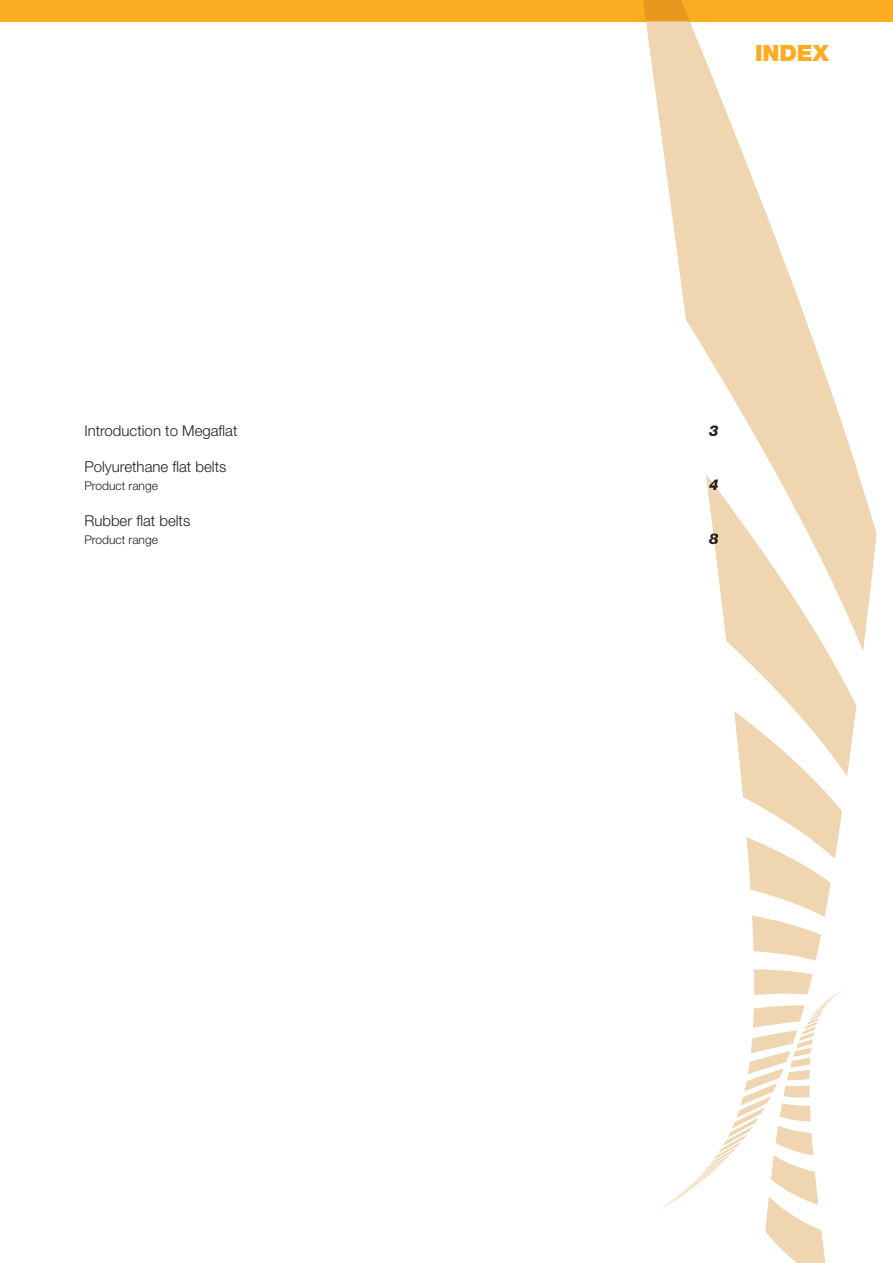
<style>
.page{position:relative;width:893px;height:1263px;background:#fff}
.page>*{position:absolute;margin:0;border:0;box-sizing:border-box;transform-origin:0 0}
.t1{font:900 22.5px "Helvetica Neue LT Std";letter-spacing:-.005em;color:#fbac20}
.t2{font:300 15px "Helvetica Neue LT Std";color:#231f20}
.t3{font:italic 800 15px "Helvetica Neue LT Std";color:#231f20}
.t4{font:italic 800 15px "Helvetica Neue LT Std";color:#211609}
.t5{font:300 12px "Helvetica Neue LT Std";color:#231f20}
</style>
<div class="page">
<div style="left:0;top:0;width:893px;height:21px;background:#fbac20"></div>
<svg style="left:643px;top:21px;width:234px;height:630px"></svg>
<svg style="left:643px;top:0;width:47px;height:21px"></svg>
<svg style="left:706px;top:474px;width:150px;height:302px;fill:#f0d6b0"></svg>
<svg style="left:709px;top:479px;width:9px;height:11px"></svg>
<svg style="left:713px;top:533px;width:5px;height:11px"></svg>
<svg style="left:660px;top:711px;width:184px;height:552px"></svg>
<h1 class="t1" style="left:755px;top:39px;width:76px">INDEX</h1>
<p class="t2" style="left:84px;top:421px;width:155px">Introduction to Megaflat</p>
<p class="t3" style="left:709px;top:422px;width:11px">3</p>
<p class="t2" style="left:84px;top:457px;width:143px">Polyurethane flat belts</p>
<p class="t5" style="left:84px;top:478px;width:75px">Product range</p>
<p class="t2" style="left:84px;top:511px;width:107px">Rubber flat belts</p>
<p class="t5" style="left:84px;top:532px;width:75px">Product range</p>
<p class="t3" style="left:709px;top:530px;width:11px">8</p>
<p class="t4" style="left:709px;top:476px;width:11px">4</p>
</div>
